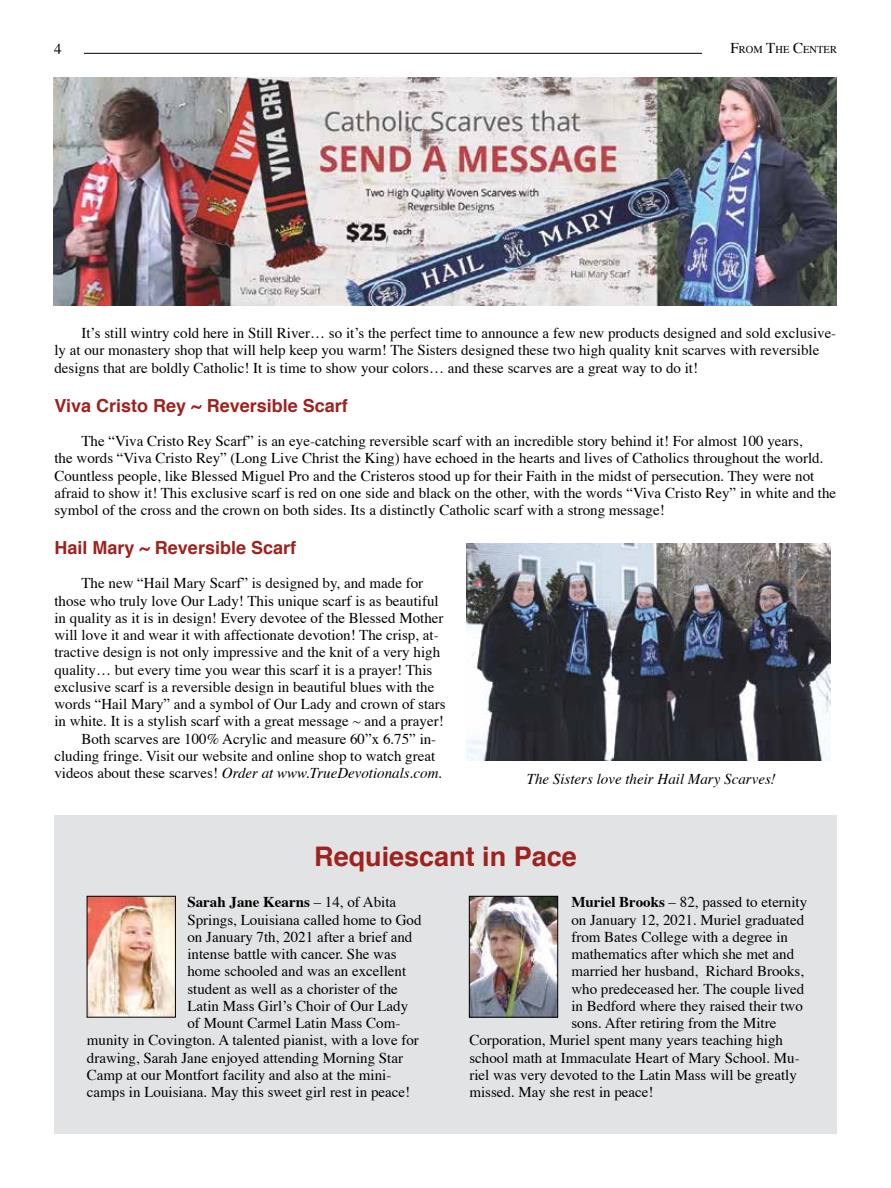
<style>
.page{position:relative;width:891px;height:1188px;background:#fff}
.page>*{position:absolute;margin:0;border:0;box-sizing:border-box;transform-origin:0 0}
.t1{font:700 27px "Helvetica";color:#9e221e}
.t2{font:700 18px "Helvetica";color:#9e221e}
.t3{font:15px/17.2px "Times";color:#000}
.t4{font:italic 15px "Times";color:#000}
.t5{font:700 15px "Times";color:#000}
.t6{font:10.5px "Times";color:#000}
.s1{font-size:15px}
.s2{font-style:normal}
.s3{font-weight:400}
.s4{font-weight:700}
</style>
<div class="page">
<hr style="left:84px;top:53px;width:618px;height:1px;background:#000">
<div style="left:54px;top:815px;width:783px;height:319px;background:#e2e3e4"></div>
<img style="left:89px;top:898px;width:85px;height:117px">
<div style="left:87px;top:896px;width:89px;height:121px;border:1px solid #000"></div>
<img style="left:471px;top:898px;width:85px;height:117px">
<div style="left:469px;top:896px;width:89px;height:121px;border:1px solid #000"></div>
<img style="left:53px;top:78px;width:784px;height:228px">
<img style="left:466px;top:544px;width:365px;height:217px">
<p class="t3" style="left:54px;top:39px;width:9px">4</p>
<p class="t6" style="left:731px;top:40px;width:108px"><span class="s1">F</span>ROM <span class="s1">T</span>HE <span class="s1">C</span>ENTER</p>
<p class="t3" style="left:54px;top:323px;width:783px;text-indent:27px">It’s still wintry cold here in Still River… so it’s the perfect time to announce a few new products designed and sold exclusive&shy;ly at our monastery shop that will help keep you warm! The Sisters designed these two high quality knit scarves with reversible designs that are boldly Catholic! It is time to show your colors… and these scarves are a great way to do it!</p>
<p class="t2" style="left:54px;top:391px;width:295px">Viva Cristo Rey ~ Reversible Scarf</p>
<p class="t3" style="left:54px;top:431px;width:783px;text-indent:27px">The “Viva Cristo Rey Scarf” is an eye-catching reversible scarf with an incredible story behind it! For almost 100 years,<br>the words “Viva Cristo Rey” (Long Live Christ the King) have echoed in the hearts and lives of Catholics throughout the world.<br>Countless people, like Blessed Miguel Pro and the Cristeros stood up for their Faith in the midst of persecution. They were not afraid to show it! This exclusive scarf is red on one side and black on the other, with the words “Viva Cristo Rey” in white and the symbol of the cross and the crown on both sides. Its a distinctly Catholic scarf with a strong message!</p>
<p class="t2" style="left:54px;top:533px;width:243px">Hail Mary ~ Reversible Scarf</p>
<p class="t3" style="left:81px;top:573px;width:343px">The new “Hail Mary Scarf” is designed by, and made for</p>
<p class="t3" style="left:54px;top:591px;width:386px">those who truly love Our Lady! This unique scarf is as beautiful</p>
<p class="t3" style="left:54px;top:608px;width:391px">in quality as it is in design! Every devotee of the Blessed Mother</p>
<p class="t3" style="left:54px;top:625px;width:386px">will love it and wear it with affectionate devotion! The crisp, at-</p>
<p class="t3" style="left:54px;top:642px;width:387px">tractive design is not only impressive and the knit of a very high</p>
<p class="t3" style="left:54px;top:660px;width:379px">quality… but every time you wear this scarf it is a prayer! This</p>
<p class="t3" style="left:54px;top:677px;width:381px">exclusive scarf is a reversible design in beautiful blues with the</p>
<p class="t3" style="left:54px;top:694px;width:393px">words “Hail Mary” and a symbol of Our Lady and crown of stars</p>
<p class="t3" style="left:54px;top:711px;width:391px">in white. It is a stylish scarf with a great message ~ and a prayer!</p>
<p class="t3" style="left:81px;top:729px;width:356px">Both scarves are 100% Acrylic and measure 60”x 6.75” in-</p>
<p class="t3" style="left:54px;top:746px;width:382px">cluding fringe. Visit our website and online shop to watch great</p>
<p class="t4" style="left:54px;top:760px;width:389px"><span class="s2">videos about these scarves!</span> Order at www.TrueDevotionals.com.</p>
<p class="t4" style="left:527px;top:765px;width:251px">The Sisters love their Hail Mary Scarves!</p>
<h1 class="t1" style="left:314px;top:835px;width:264px">Requiescant in Pace</h1>
<p class="t5" style="left:187px;top:888px;width:210px">Sarah Jane Kearns <span class="s3">– 14, of Abita</span></p>
<p class="t3" style="left:187px;top:910px;width:236px">Springs, Louisiana called home to God</p>
<p class="t3" style="left:187px;top:927px;width:226px">on January 7th, 2021 after a brief and</p>
<p class="t3" style="left:187px;top:944px;width:211px">intense battle with cancer. She was</p>
<p class="t3" style="left:187px;top:961px;width:220px">home schooled and was an excellent</p>
<p class="t3" style="left:187px;top:979px;width:212px">student as well as a chorister of the</p>
<p class="t3" style="left:187px;top:996px;width:222px">Latin Mass Girl’s Choir of Our Lady</p>
<p class="t3" style="left:187px;top:1013px;width:214px">of Mount Carmel Latin Mass Com-</p>
<p class="t3" style="left:87px;top:1030px;width:334px">munity in Covington. A talented pianist, with a love for</p>
<p class="t3" style="left:87px;top:1048px;width:318px">drawing, Sarah Jane enjoyed attending Morning Star</p>
<p class="t3" style="left:87px;top:1065px;width:306px">Camp at our Montfort facility and also at the mini-</p>
<p class="t3" style="left:87px;top:1082px;width:325px">camps in Louisiana. May this sweet girl rest in peace!</p>
<p class="t3" style="left:571px;top:892px;width:237px"><span class="s4">Muriel Brooks</span> – 82, passed to eternity</p>
<p class="t3" style="left:571px;top:910px;width:234px">on January 12, 2021. Muriel graduated</p>
<p class="t3" style="left:571px;top:927px;width:218px">from Bates College with a degree in</p>
<p class="t3" style="left:571px;top:944px;width:224px">mathematics after which she met and</p>
<p class="t3" style="left:571px;top:961px;width:234px">married her husband, Richard Brooks,</p>
<p class="t3" style="left:571px;top:979px;width:234px">who predeceased her. The couple lived</p>
<p class="t3" style="left:571px;top:996px;width:233px">in Bedford where they raised their two</p>
<p class="t3" style="left:571px;top:1013px;width:206px">sons. After retiring from the Mitre</p>
<p class="t3" style="left:469px;top:1030px;width:315px">Corporation, Muriel spent many years teaching high</p>
<p class="t3" style="left:469px;top:1048px;width:332px">school math at Immaculate Heart of Mary School. Mu-</p>
<p class="t3" style="left:469px;top:1065px;width:329px">riel was very devoted to the Latin Mass will be greatly</p>
<p class="t3" style="left:469px;top:1082px;width:186px">missed. May she rest in peace!</p>
</div>
